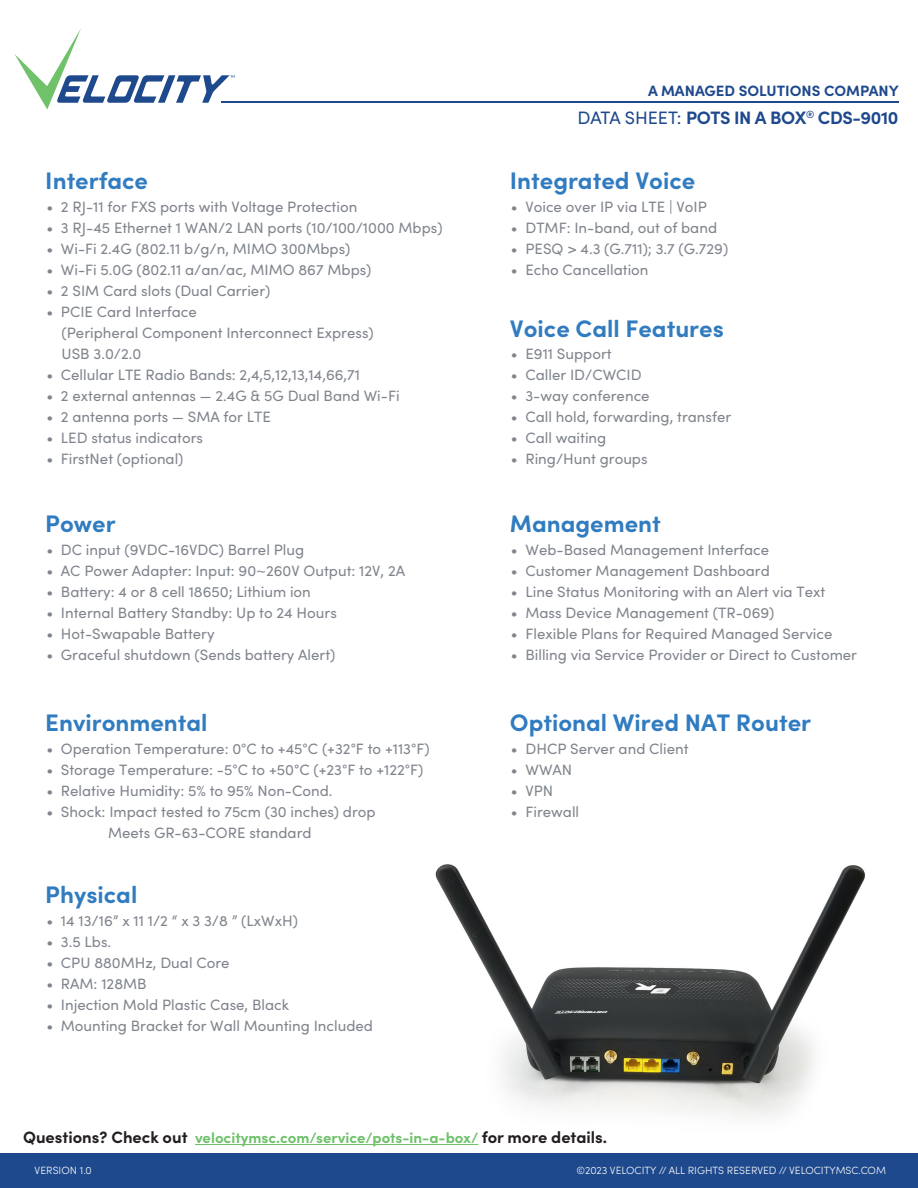
<style>
.page{position:relative;width:918px;height:1188px;background:#fff}
.page>*{position:absolute;margin:0;border:0;box-sizing:border-box;transform-origin:0 0}
.t1{font:700 24px "Sofia Pro";color:#317cc0}
.t2{font:700 18px "Sofia Pro";letter-spacing:-.025em;color:#1e498d}
.t3{font:15px/21px "Sofia Pro";color:#80858d;text-align:center}
.t4{font:700 15px "Sofia Pro";color:#6fc16a}
.t5{font:700 15px "Sofia Pro";color:#1e498d}
.t6{font:300 10.5px "Sofia Pro";color:#fff}
.s1{font-weight:400}
.s2{font-size:16.5px;color:#231f20}
</style>
<div class="page">
<img style="left:435px;top:864px;width:430px;height:281px">
<div style="left:0;top:1153px;width:918px;height:35px;background:#1e498d"></div>
<hr style="left:195px;top:1144px;width:283px;height:1px;background:#6fc16a">
<hr style="left:221px;top:101px;width:678px;height:2px;background:#1e498d">
<svg style="left:14px;top:29px;width:221px;height:80px"></svg>
<p class="t5" style="left:648px;top:79px;width:252px">A MANAGED SOLUTIONS COMPANY</p>
<h1 class="t1" style="left:45px;top:162px;width:104px">Interface</h1>
<p class="t3" style="left:46px;top:196px;width:312px">• 2 RJ-11 for FXS ports with Voltage Protection</p>
<p class="t3" style="left:46px;top:217px;width:398px">• 3 RJ-45 Ethernet 1 WAN/2 LAN ports (10/100/1000 Mbps)</p>
<p class="t3" style="left:46px;top:238px;width:306px">• Wi-Fi 2.4G (802.11 b/g/n, MIMO 300Mbps)</p>
<p class="t3" style="left:46px;top:259px;width:327px">• Wi-Fi 5.0G (802.11 a/an/ac, MIMO 867 Mbps)</p>
<p class="t3" style="left:46px;top:280px;width:225px">• 2 SIM Card slots (Dual Carrier)</p>
<p class="t3" style="left:62px;top:301px;width:314px;text-align:left;text-indent:-15px">• PCIE Card Interface<br>(Peripheral Component Interconnect Express)<br>USB 3.0/2.0</p>
<p class="t3" style="left:46px;top:364px;width:315px">• Cellular LTE Radio Bands: 2,4,5,12,13,14,66,71</p>
<p class="t3" style="left:46px;top:385px;width:355px">• 2 external antennas — 2.4G &amp; 5G Dual Band Wi-Fi</p>
<p class="t3" style="left:46px;top:406px;width:226px">• 2 antenna ports — SMA for LTE</p>
<p class="t3" style="left:46px;top:427px;width:158px">• LED status indicators</p>
<p class="t3" style="left:46px;top:448px;width:139px">• FirstNet (optional)</p>
<h1 class="t1" style="left:45px;top:505px;width:72px">Power</h1>
<p class="t3" style="left:46px;top:538px;width:259px">• DC input (9VDC-16VDC) Barrel Plug</p>
<p class="t3" style="left:46px;top:559px;width:360px">• AC Power Adapter: Input: 90~260V Output: 12V, 2A</p>
<p class="t3" style="left:46px;top:580px;width:266px">• Battery: 4 or 8 cell 18650; Lithium ion</p>
<p class="t3" style="left:46px;top:601px;width:292px">• Internal Battery Standby: Up to 24 Hours</p>
<p class="t3" style="left:46px;top:622px;width:170px">• Hot-Swapable Battery</p>
<p class="t3" style="left:46px;top:643px;width:290px">• Graceful shutdown (Sends battery Alert)</p>
<h1 class="t1" style="left:45px;top:704px;width:164px">Environmental</h1>
<p class="t3" style="left:46px;top:737px;width:385px">• Operation Temperature: 0°C to +45°C (+32°F to +113°F)</p>
<p class="t3" style="left:46px;top:758px;width:379px">• Storage Temperature: -5°C to +50°C (+23°F to +122°F)</p>
<p class="t3" style="left:46px;top:779px;width:288px">• Relative Humidity: 5% to 95% Non-Cond.</p>
<p class="t3" style="left:46px;top:800px;width:331px">• Shock: Impact tested to 75cm (30 inches) drop<br>Meets GR-63-CORE standard</p>
<h1 class="t1" style="left:45px;top:876px;width:94px">Physical</h1>
<p class="t3" style="left:46px;top:909px;width:253px">• 14 13/16” x 11 1/2 “ x 3 3/8 ” (LxWxH)</p>
<p class="t3" style="left:46px;top:930px;width:66px">• 3.5 Lbs.</p>
<p class="t3" style="left:46px;top:951px;width:185px">• CPU 880MHz, Dual Core</p>
<p class="t3" style="left:46px;top:972px;width:102px">• RAM: 128MB</p>
<p class="t3" style="left:46px;top:993px;width:244px">• Injection Mold Plastic Case, Black</p>
<p class="t3" style="left:46px;top:1014px;width:328px">• Mounting Bracket for Wall Mounting Included</p>
<p class="t2" style="left:578px;top:104px;width:322px"><span class="s1">DATA SHEET:</span> POTS IN A BOX<sup>®</sup> CDS-9010</p>
<h1 class="t1" style="left:510px;top:162px;width:187px">Integrated Voice</h1>
<p class="t3" style="left:511px;top:196px;width:197px">• Voice over IP via LTE | VoIP</p>
<p class="t3" style="left:511px;top:217px;width:208px">• DTMF: In-band, out of band</p>
<p class="t3" style="left:511px;top:238px;width:219px">• PESQ &gt; 4.3 (G.711); 3.7 (G.729)</p>
<p class="t3" style="left:511px;top:259px;width:139px">• Echo Cancellation</p>
<h1 class="t1" style="left:510px;top:310px;width:215px">Voice Call Features</h1>
<p class="t3" style="left:511px;top:343px;width:102px">• E911 Support</p>
<p class="t3" style="left:511px;top:364px;width:132px">• Caller ID/CWCID</p>
<p class="t3" style="left:511px;top:385px;width:140px">• 3-way conference</p>
<p class="t3" style="left:511px;top:406px;width:222px">• Call hold, forwarding, transfer</p>
<p class="t3" style="left:511px;top:427px;width:97px">• Call waiting</p>
<p class="t3" style="left:511px;top:448px;width:138px">• Ring/Hunt groups</p>
<h1 class="t1" style="left:510px;top:505px;width:152px">Management</h1>
<p class="t3" style="left:511px;top:538px;width:260px">• Web-Based Management Interface</p>
<p class="t3" style="left:511px;top:559px;width:260px">• Customer Management Dashboard</p>
<p class="t3" style="left:511px;top:580px;width:316px">• Line Status Monitoring with an Alert via Text</p>
<p class="t3" style="left:511px;top:601px;width:265px">• Mass Device Management (TR-069)</p>
<p class="t3" style="left:511px;top:622px;width:323px">• Flexible Plans for Required Managed Service</p>
<p class="t3" style="left:511px;top:643px;width:348px">• Billing via Service Provider or Direct to Customer</p>
<h1 class="t1" style="left:510px;top:704px;width:303px">Optional Wired NAT Router</h1>
<p class="t3" style="left:511px;top:738px;width:179px">• DHCP Server and Client</p>
<p class="t3" style="left:511px;top:759px;width:63px">• WWAN</p>
<p class="t3" style="left:511px;top:780px;width:44px">• VPN</p>
<p class="t3" style="left:511px;top:801px;width:70px">• Firewall</p>
<p class="t4" style="left:23px;top:1126px;width:586px"><span class="s2">Questions? Check out</span> velocitymsc.com/service/pots-in-a-box/ <span class="s2">for more details.</span></p>
<p class="t6" style="left:35px;top:1163px;width:59px">VERSION 1.0</p>
<p class="t6" style="left:576px;top:1163px;width:311px">©2023 VELOCITY // ALL RIGHTS RESERVED // VELOCITYMSC.COM</p>
</div>
